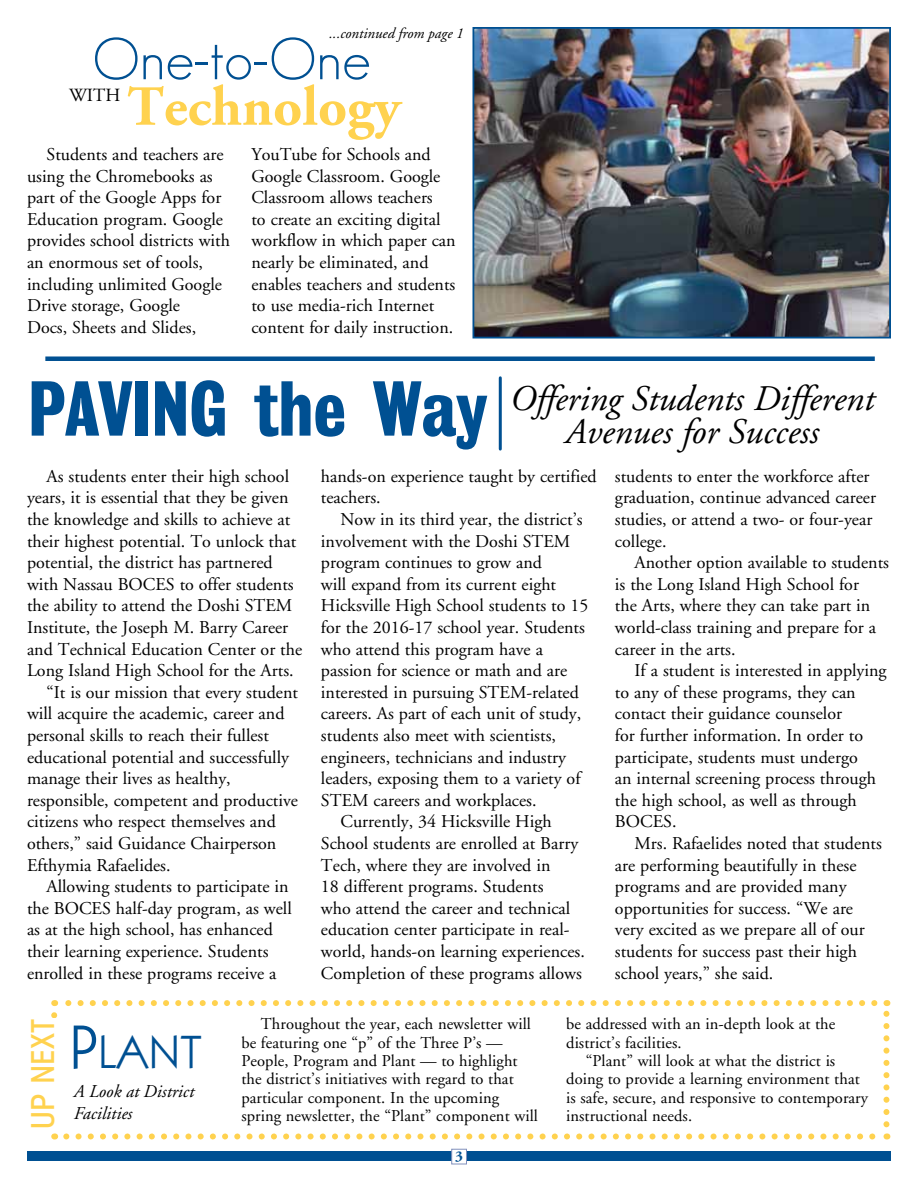
<style>
.page{position:relative;width:918px;height:1188px;background:#fff}
.page>*{position:absolute;margin:0;border:0;box-sizing:border-box;transform-origin:0 0}
.t1{font:81.45px "Grotesque No 9 T";color:#005092}
.t2{font:300 57.9px "Geosans";color:#005092}
.t3{font:700 56.55px "Adobe Garamond";color:#ffd24f}
.t4{font:46.95px "Itc Kabel";color:#005092}
.t5{font:italic 36px/33px "Adobe Garamond";color:#000;text-align:center}
.t6{font:500 condensed 31.8px "Avant Garde";color:#ffd24f}
.t7{font:18.6px "Adobe Garamond";color:#000}
.t8{font:18px/21.6px "Adobe Garamond";color:#000}
.t9{font:italic 18px/21.6px "Adobe Garamond";color:#000}
.t10{font:16.5px/18.3px "Adobe Garamond";letter-spacing:.005em;color:#000}
.t11{font:italic 15px "Adobe Garamond";color:#000}
.t12{font:700 15px "Adobe Garamond";color:#005092}
.s1{font-size:62.55px}
</style>
<div class="page">
<div style="left:27px;top:1152px;width:864px;height:9px;background:#005092"></div>
<div style="left:451px;top:1149px;width:16px;height:15px;background:#fff;border:1px solid #8190bc"></div>
<img style="left:476px;top:30px;width:412px;height:306px">
<div style="left:473px;top:27px;width:418px;height:312px;border:2px solid #005092"></div>
<svg style="left:66px;top:1133px;width:810px;height:6px"></svg>
<svg style="left:51px;top:1015px;width:6px;height:124px"></svg>
<svg style="left:883px;top:1000px;width:6px;height:124px"></svg>
<svg style="left:54px;top:1000px;width:820px;height:6px"></svg>
<div style="left:46px;top:1018px;width:13px;height:113px;background:#fff"></div>
<hr style="left:499px;top:378px;width:3px;height:71px;background:#005092">
<div style="left:45px;top:356px;width:830px;height:5px;background:#005092"></div>
<p class="t11" style="left:328px;top:25px;width:136px">...continued from page 1</p>
<h2 class="t2" style="left:92px;top:27px;width:280px">One-to-One</h2>
<h3 class="t3" style="left:127px;top:76px;width:275px">Technology</h3>
<p class="t7" style="left:69px;top:86px;width:53px">with</p>
<p class="t8" style="left:27px;top:144px;width:205px;text-indent:20px">Students and teachers are using the Chromebooks as part of the Google Apps for<br>Education program. Google provides school districts with an enormous set of tools, including unlimited Google<br>Drive storage, Google<br>Docs, Sheets and Slides,</p>
<p class="t8" style="left:251px;top:144px;width:206px">YouTube for Schools and<br>Google Classroom. Google<br>Classroom allows teachers<br>to create an exciting digital workflow in which paper can nearly be eliminated, and enables teachers and students to use media-rich Internet content for daily instruction.</p>
<h1 class="t1" style="left:28px;top:365px;width:460px">PAVING THE WAY</h1>
<h3 class="t5" style="left:508px;top:384px;width:366px">Offering Students Different<br>Avenues for Success</h3>
<p class="t8" style="left:47px;top:466px;width:244px">As students enter their high school</p>
<p class="t8" style="left:27px;top:487px;width:263px">years, it is essential that they be given</p>
<p class="t8" style="left:27px;top:509px;width:265px">the knowledge and skills to achieve at</p>
<p class="t8" style="left:27px;top:531px;width:271px">their highest potential. To unlock that</p>
<p class="t8" style="left:27px;top:552px;width:247px">potential, the district has partnered</p>
<p class="t8" style="left:27px;top:574px;width:268px">with Nassau BOCES to offer students</p>
<p class="t8" style="left:27px;top:595px;width:267px">the ability to attend the Doshi STEM</p>
<p class="t8" style="left:27px;top:617px;width:263px">Institute, the Joseph M. Barry Career</p>
<p class="t8" style="left:27px;top:639px;width:277px">and Technical Education Center or the</p>
<p class="t8" style="left:27px;top:660px;width:268px">Long Island High School for the Arts.</p>
<p class="t8" style="left:47px;top:682px;width:253px">“It is our mission that every student</p>
<p class="t8" style="left:27px;top:703px;width:259px">will acquire the academic, career and</p>
<p class="t8" style="left:27px;top:725px;width:243px">personal skills to reach their fullest</p>
<p class="t8" style="left:27px;top:747px;width:264px">educational potential and successfully</p>
<p class="t8" style="left:27px;top:768px;width:205px">manage their lives as healthy,</p>
<p class="t8" style="left:27px;top:790px;width:272px">responsible, competent and productive</p>
<p class="t8" style="left:27px;top:811px;width:250px">citizens who respect themselves and</p>
<p class="t8" style="left:27px;top:833px;width:251px">others,” said Guidance Chairperson</p>
<p class="t8" style="left:27px;top:855px;width:145px">Efthymia Rafaelides.</p>
<p class="t8" style="left:47px;top:876px;width:244px">Allowing students to participate in</p>
<p class="t8" style="left:27px;top:898px;width:266px">the BOCES half-day program, as well</p>
<p class="t8" style="left:27px;top:919px;width:247px">as at the high school, has enhanced</p>
<p class="t8" style="left:27px;top:941px;width:243px">their learning experience. Students</p>
<p class="t8" style="left:27px;top:963px;width:251px">enrolled in these programs receive a</p>
<p class="t8" style="left:321px;top:466px;width:277px">hands-on experience taught by certified teachers.</p>
<p class="t8" style="left:341px;top:509px;width:244px">Now in its third year, the district’s</p>
<p class="t8" style="left:321px;top:531px;width:251px">involvement with the Doshi STEM</p>
<p class="t8" style="left:321px;top:552px;width:223px">program continues to grow and</p>
<p class="t8" style="left:321px;top:574px;width:237px">will expand from its current eight</p>
<p class="t8" style="left:321px;top:595px;width:269px">Hicksville High School students to 15</p>
<p class="t8" style="left:321px;top:617px;width:265px">for the 2016-17 school year. Students</p>
<p class="t8" style="left:321px;top:639px;width:223px">who attend this program have a</p>
<p class="t8" style="left:321px;top:660px;width:248px">passion for science or math and are</p>
<p class="t8" style="left:321px;top:682px;width:259px">interested in pursuing STEM-related</p>
<p class="t8" style="left:321px;top:703px;width:262px">careers. As part of each unit of study,</p>
<p class="t8" style="left:321px;top:725px;width:236px">students also meet with scientists,</p>
<p class="t8" style="left:321px;top:747px;width:247px">engineers, technicians and industry</p>
<p class="t8" style="left:321px;top:768px;width:261px">leaders, exposing them to a variety of</p>
<p class="t8" style="left:321px;top:790px;width:217px">STEM careers and workplaces.</p>
<p class="t8" style="left:341px;top:811px;width:213px">Currently, 34 Hicksville High</p>
<p class="t8" style="left:321px;top:833px;width:259px">School students are enrolled at Barry</p>
<p class="t8" style="left:321px;top:855px;width:231px">Tech, where they are involved in</p>
<p class="t8" style="left:321px;top:876px;width:224px">18 different programs. Students</p>
<p class="t8" style="left:321px;top:898px;width:251px">who attend the career and technical</p>
<p class="t8" style="left:321px;top:919px;width:250px">education center participate in real-</p>
<p class="t8" style="left:321px;top:941px;width:265px">world, hands-on learning experiences.</p>
<p class="t8" style="left:321px;top:963px;width:262px">Completion of these programs allows</p>
<p class="t8" style="left:615px;top:466px;width:263px">students to enter the workforce after graduation, continue advanced career studies, or attend a two- or four-year college.</p>
<p class="t8" style="left:615px;top:552px;width:276px;text-indent:20px">Another option available to students is the Long Island High School for<br>the Arts, where they can take part in world-class training and prepare for a career in the arts.</p>
<p class="t8" style="left:615px;top:660px;width:273px;text-indent:20px">If a student is interested in applying to any of these programs, they can contact their guidance counselor<br>for further information. In order to participate, students must undergo<br>an internal screening process through the high school, as well as through<br>BOCES.</p>
<p class="t8" style="left:615px;top:833px;width:268px;text-indent:20px">Mrs. Rafaelides noted that students are performing beautifully in these programs and are provided many opportunities for success. “We are very excited as we prepare all of our students for success past their high school years,” she said.</p>
<h3 class="t6" style="left:23px;top:1129px;width:112px;rotate:-90deg">Up Next</h3>
<h3 class="t4" style="left:70px;top:1025px;width:133px"><span class="s1">P</span>lant</h3>
<p class="t9" style="left:73px;top:1081px;width:122px">A Look at District<br>Facilities</p>
<p class="t10" style="left:241px;top:1015px;width:298px;text-indent:20px">Throughout the year, each newsletter will be featuring one “p” of the Three P’s — People, Program and Plant — to highlight the district’s initiatives with regard to that particular component. In the upcoming spring newsletter, the “Plant” component will</p>
<p class="t10" style="left:566px;top:1015px;width:271px">be addressed with an in-depth look at the district’s facilities.</p>
<p class="t10" style="left:566px;top:1052px;width:303px;text-indent:20px">“Plant” will look at what the district is doing to provide a learning environment that is safe, secure, and responsive to contemporary instructional needs.</p>
<p class="t12" style="left:455px;top:1148px;width:9px">3</p>
</div>
